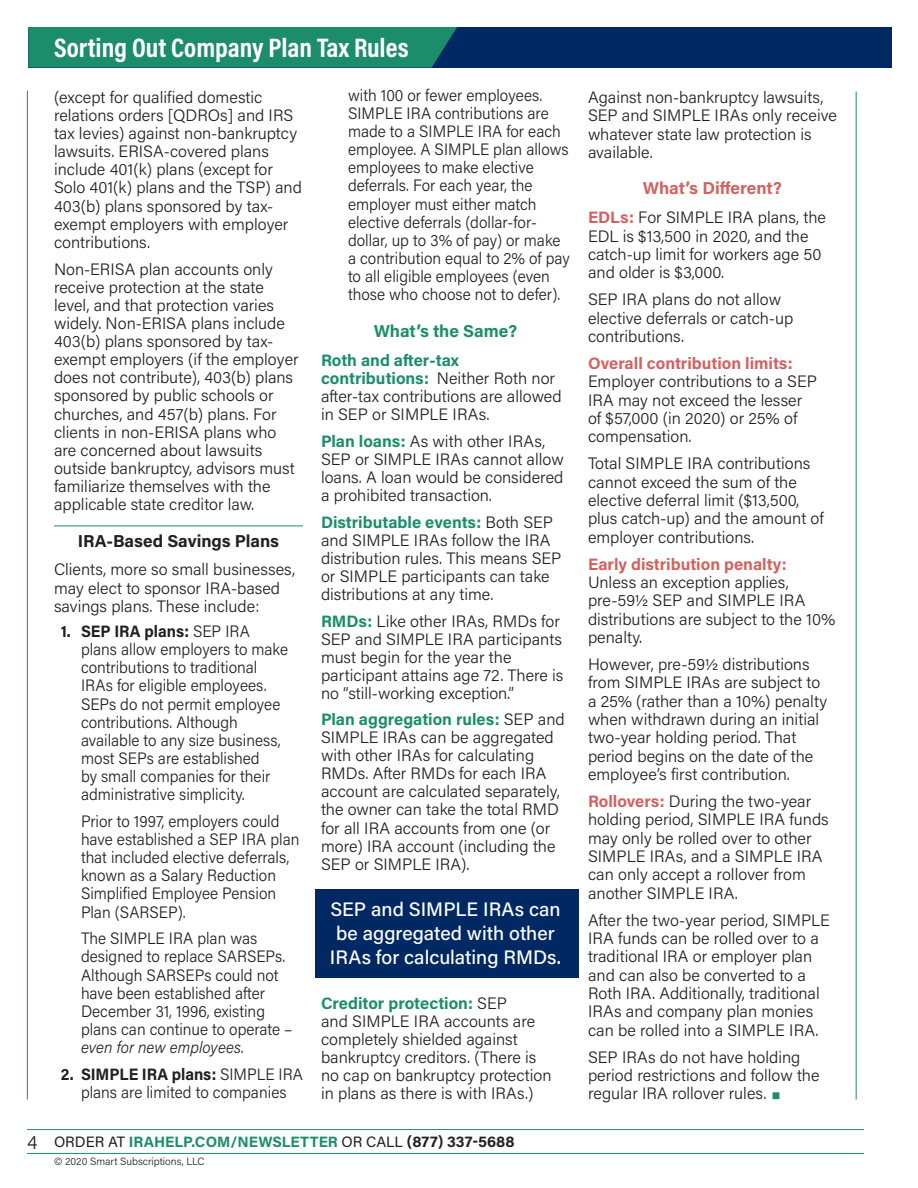
<style>
.page{position:relative;width:918px;height:1188px;background:#fff}
.page>*{position:absolute;margin:0;border:0;box-sizing:border-box;transform-origin:0 0}
.Headline{font:700 27px "Acumin Pro Cond";color:#fff}
.Callout{font:500 19.5px/24.2px "Acumin Pro";color:#fff;text-align:center}
.Subhead{font:700 17.25px "Acumin Pro";color:#231f20}
.SummarySubhead{font:700 17.25px "Acumin Pro";letter-spacing:-.005em;color:#d2625f}
.SummarySubhead-2{font:700 17.25px "Acumin Pro";letter-spacing:-.005em;color:#1c8d6a}
.Body{font:300 16.5px/18.3px "Acumin Pro";color:#231f20}
.Body-2{font:300 16.5px/18px "Acumin Pro";color:#231f20;scale:.95 1}
.Bullets___Numbers_Ne{font:300 16.5px/18.1px "Acumin Pro";color:#231f20;scale:.95 1}
.t1{font:700 15px "Acumin Pro";color:#1c8d6a}
.t2{font:300 10.5px "Acumin Pro";color:#231f20}
.s1{font-weight:700}
.s2{font-style:italic}
.s3{font-weight:700;color:#1c8d6a}
.s4{font-weight:300;font-size:19.5px;color:#231f20}
.s5{font-weight:400;color:#231f20}
.s6{color:#231f20}
.s7{font-weight:700;color:#d2625f}
.s8{color:#1c8d6a}
</style>
<div class="page">
<hr style="left:27px;top:91px;width:1px;height:1009px;background:#1c8d6a">
<hr style="left:856px;top:92px;width:1px;height:1008px;background:#1c8d6a">
<div style="left:28px;top:27px;width:864px;height:41px;background:#002964"></div>
<div style="left:28px;top:27px;width:429px;height:41px;background:#1c8d6a"></div>
<hr style="left:27px;top:1153px;width:837px;height:1px;background:#1c8d6a">
<hr style="left:27px;top:1129px;width:837px;height:1px;background:#1c8d6a">
<hr style="left:54px;top:526px;width:249px;height:1px;background:#1c8d6a">
<div style="left:316px;top:890px;width:263px;height:88px;background:#002964"></div>
<p class="Headline" style="left:54px;top:30px;width:356px">Sorting Out Company Plan Tax Rules</p>
<p class="Body" style="left:54px;top:87px;width:249px">(except for qualified domestic relations orders [QDROs] and IRS tax levies) against non-bankruptcy lawsuits. ERISA-covered plans include 401(k) plans (except for<br>Solo 401(k) plans and the TSP) and<br>403(b) plans sponsored by tax&shy;exempt employers with employer contributions.</p>
<p class="Body" style="left:54px;top:259px;width:246px">Non-ERISA plan accounts only receive protection at the state level, and that protection varies widely. Non-ERISA plans include<br>403(b) plans sponsored by tax&shy;exempt employers (if the employer does not contribute), 403(b) plans sponsored by public schools or churches, and 457(b) plans. For clients in non-ERISA plans who are concerned about lawsuits outside bankruptcy, advisors must familiarize themselves with the applicable state creditor law.</p>
<p class="Subhead" style="left:78px;top:528px;width:203px">IRA-Based Savings Plans</p>
<p class="Body" style="left:54px;top:560px;width:243px">Clients, more so small businesses, may elect to sponsor IRA-based savings plans. These include:</p>
<p class="Body-2" style="left:81px;top:622px;width:219px;text-indent:-20px"><span class="s1">1. SEP IRA plans:</span> SEP IRA plans allow employers to make contributions to traditional<br>IRAs for eligible employees.<br>SEPs do not permit employee contributions. Although available to any size business, most SEPs are established<br>by small companies for their administrative simplicity.</p>
<p class="Bullets___Numbers_Ne" style="left:81px;top:811px;width:232px">Prior to 1997, employers could have established a SEP IRA plan that included elective deferrals, known as a Salary Reduction<br>Simplified Employee Pension<br>Plan (SARSEP).</p>
<p class="Bullets___Numbers_Ne" style="left:81px;top:929px;width:224px">The SIMPLE IRA plan was designed to replace SARSEPs.<br>Although SARSEPs could not have been established after<br>December 31, 1996, existing plans can continue to operate – <span class="s2">even for new employees.</span></p>
<p class="Body-2" style="left:61px;top:1064px;width:257px;text-align:center"><span class="s1">2. SIMPLE IRA plans:</span> SIMPLE IRA plans are limited to companies</p>
<p class="Body-2" style="left:348px;top:86px;width:235px">with 100 or fewer employees.<br>SIMPLE IRA contributions are made to a SIMPLE IRA for each employee. A SIMPLE plan allows employees to make elective deferrals. For each year, the employer must either match elective deferrals (dollar-for&shy;dollar, up to 3% of pay) or make a contribution equal to 2% of pay to all eligible employees (even those who choose not to defer).</p>
<p class="SummarySubhead-2" style="left:374px;top:319px;width:145px">What’s the Same?</p>
<p class="Body" style="left:321px;top:351px;width:242px"><span class="s3">Roth and after-tax contributions:</span> Neither Roth nor after-tax contributions are allowed in SEP or SIMPLE IRAs.</p>
<p class="Body" style="left:321px;top:432px;width:244px"><span class="s3">Plan loans:</span> As with other IRAs,<br>SEP or SIMPLE IRAs cannot allow loans. A loan would be considered a prohibited transaction.</p>
<p class="Body" style="left:321px;top:512px;width:242px"><span class="s3">Distributable events:</span> Both SEP and SIMPLE IRAs follow the IRA distribution rules. This means SEP or SIMPLE participants can take distributions at any time.</p>
<p class="Body" style="left:321px;top:611px;width:244px"><span class="s3">RMDs:</span> Like other IRAs, RMDs for<br>SEP and SIMPLE IRA participants must begin for the year the participant attains age 72. There is no “still-working exception.”</p>
<p class="Body" style="left:321px;top:710px;width:245px"><span class="s3">Plan aggregation rules:</span> SEP and<br>SIMPLE IRAs can be aggregated with other IRAs for calculating<br>RMDs. After RMDs for each IRA account are calculated separately, the owner can take the total RMD for all IRA accounts from one (or more) IRA account (including the<br>SEP or SIMPLE IRA).</p>
<p class="Callout" style="left:330px;top:896px;width:233px">SEP and SIMPLE IRAs can be aggregated with other<br>IRAs for calculating RMDs.</p>
<p class="Body" style="left:321px;top:994px;width:232px"><span class="s3">Creditor protection:</span> SEP<br>and SIMPLE IRA accounts are completely shielded against bankruptcy creditors. (There is no cap on bankruptcy protection in plans as there is with IRAs.)</p>
<p class="t1" style="left:27px;top:1131px;width:489px"><span class="s4">4</span> <span class="s5">ORDER AT</span> IRAHELP.COM/NEWSLETTER <span class="s5">OR CALL</span> <span class="s6">(877) 337-5688</span></p>
<p class="t2" style="left:54px;top:1155px;width:152px">© 2020 Smart Subscriptions, LLC</p>
<p class="Body" style="left:588px;top:87px;width:250px">Against non-bankruptcy lawsuits,<br>SEP and SIMPLE IRAs only receive whatever state law protection is available.</p>
<p class="SummarySubhead" style="left:643px;top:176px;width:141px">What’s Different?</p>
<p class="Body" style="left:588px;top:208px;width:239px"><span class="s7">EDLs:</span> For SIMPLE IRA plans, the<br>EDL is $13,500 in 2020, and the catch-up limit for workers age 50 and older is $3,000.</p>
<p class="Body" style="left:588px;top:290px;width:207px">SEP IRA plans do not allow elective deferrals or catch-up contributions.</p>
<p class="Body" style="left:588px;top:354px;width:230px"><span class="s7">Overall contribution limits:<br></span>Employer contributions to a SEP<br>IRA may not exceed the lesser of $57,000 (in 2020) or 25% of compensation.</p>
<p class="Body" style="left:588px;top:454px;width:237px">Total SIMPLE IRA contributions cannot exceed the sum of the elective deferral limit ($13,500, plus catch-up) and the amount of employer contributions.</p>
<p class="Body" style="left:588px;top:554px;width:249px"><span class="s7">Early distribution penalty:<br></span>Unless an exception applies, pre-59½ SEP and SIMPLE IRA distributions are subject to the 10% penalty.</p>
<p class="Body" style="left:588px;top:654px;width:241px">However, pre-59½ distributions from SIMPLE IRAs are subject to a 25% (rather than a 10%) penalty when withdrawn during an initial two-year holding period. That period begins on the date of the employee’s first contribution.</p>
<p class="Body" style="left:588px;top:791px;width:242px"><span class="s7">Rollovers:</span> During the two-year holding period, SIMPLE IRA funds may only be rolled over to other<br>SIMPLE IRAs, and a SIMPLE IRA can only accept a rollover from another SIMPLE IRA.</p>
<p class="Body" style="left:588px;top:910px;width:243px">After the two-year period, SIMPLE<br>IRA funds can be rolled over to a traditional IRA or employer plan and can also be converted to a<br>Roth IRA. Additionally, traditional<br>IRAs and company plan monies can be rolled into a SIMPLE IRA.</p>
<p class="Body" style="left:588px;top:1047px;width:233px">SEP IRAs do not have holding period restrictions and follow the regular IRA rollover rules. <span class="s8">◼</span></p>
</div>
